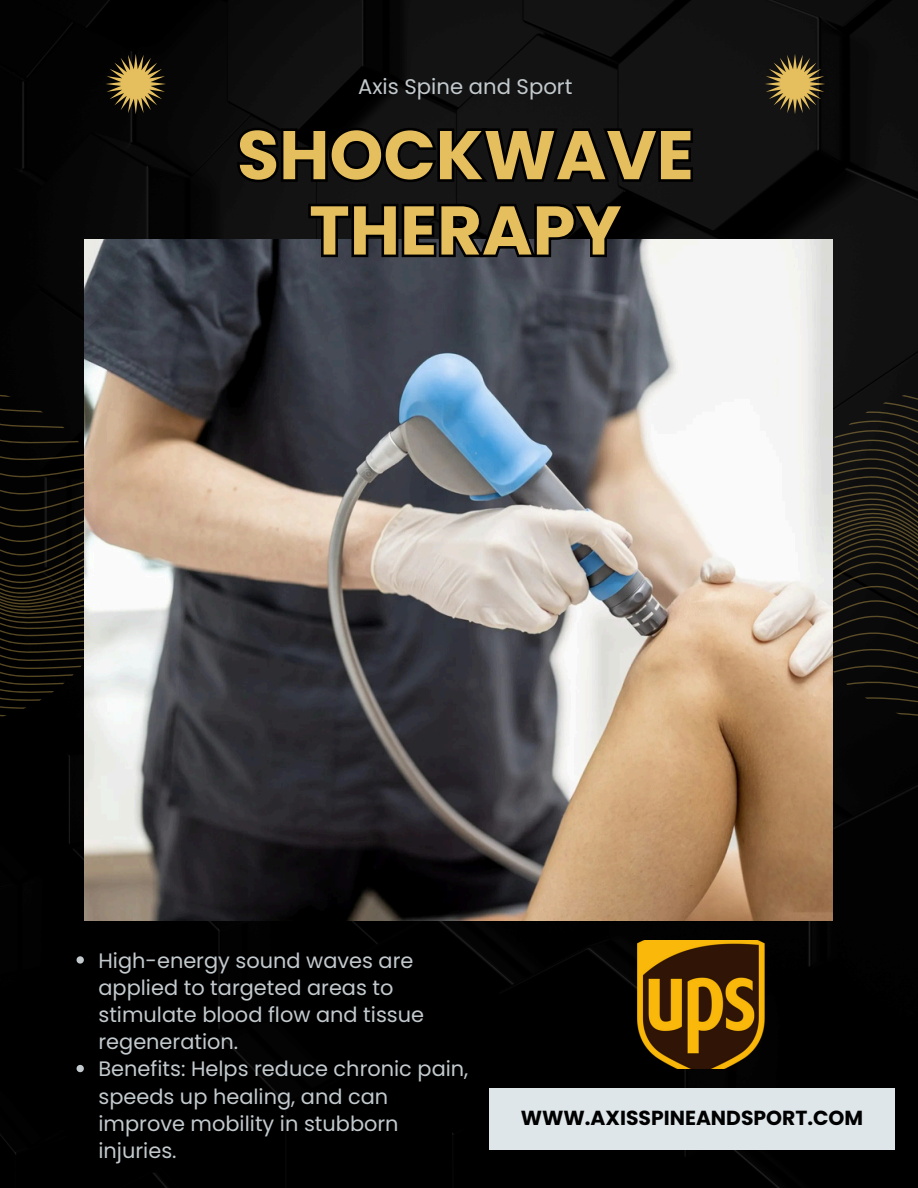
<style>
.page{position:relative;width:918px;height:1188px;background:#fff}
.page>*{position:absolute;margin:0;border:0;box-sizing:border-box;transform-origin:0 0}
.t1{font:700 68.7px/75.3px "Poppins";color:#e5be5e;text-align:center}
.t2{font:21.15px "Poppins";color:#c3cace}
.t3{font:20.85px/27.2px "Poppins";color:#c3cace}
.t4{font:700 20.25px "Poppins";color:#000}
</style>
<div class="page">
<img style="left:0;top:0;width:918px;height:1188px">
<svg style="left:765px;top:54px;width:60px;height:60px;background:#62532e"></svg>
<svg style="left:106px;top:54px;width:60px;height:60px;background:#5b4c27"></svg>
<div style="left:489px;top:1088px;width:406px;height:62px;background:#dfe6ea"></div>
<svg style="left:0;top:387px;width:85px;height:335px;background:#0f0d08"></svg>
<svg style="left:833px;top:387px;width:85px;height:335px;background:#16140f"></svg>
<img style="left:637px;top:940px;width:128px;height:129px">
<img style="left:85px;top:240px;width:748px;height:680px">
<svg style="left:233px;top:124px;width:463px;height:66px;background:#0b0b0b"></svg>
<svg style="left:306px;top:199px;width:322px;height:63px;background:#16171a"></svg>
<svg style="left:77px;top:956px;width:7px;height:8px"></svg>
<svg style="left:77px;top:1065px;width:7px;height:7px"></svg>
<p class="t2" style="left:358px;top:72px;width:216px">Axis Spine and Sport</p>
<p class="t1" style="left:237px;top:118px;width:458px">SHOCKWAVE<br>THERAPY</p>
<p class="t3" style="left:98px;top:947px;width:327px">High-energy sound waves are applied to targeted areas to stimulate blood flow and tissue regeneration.</p>
<p class="t3" style="left:98px;top:1056px;width:371px">Benefits: Helps reduce chronic pain, speeds up healing, and can improve mobility in stubborn injuries.</p>
<h1 class="t4" style="left:521px;top:1103px;width:344px">WWW.AXISSPINEANDSPORT.COM</h1>
</div>
